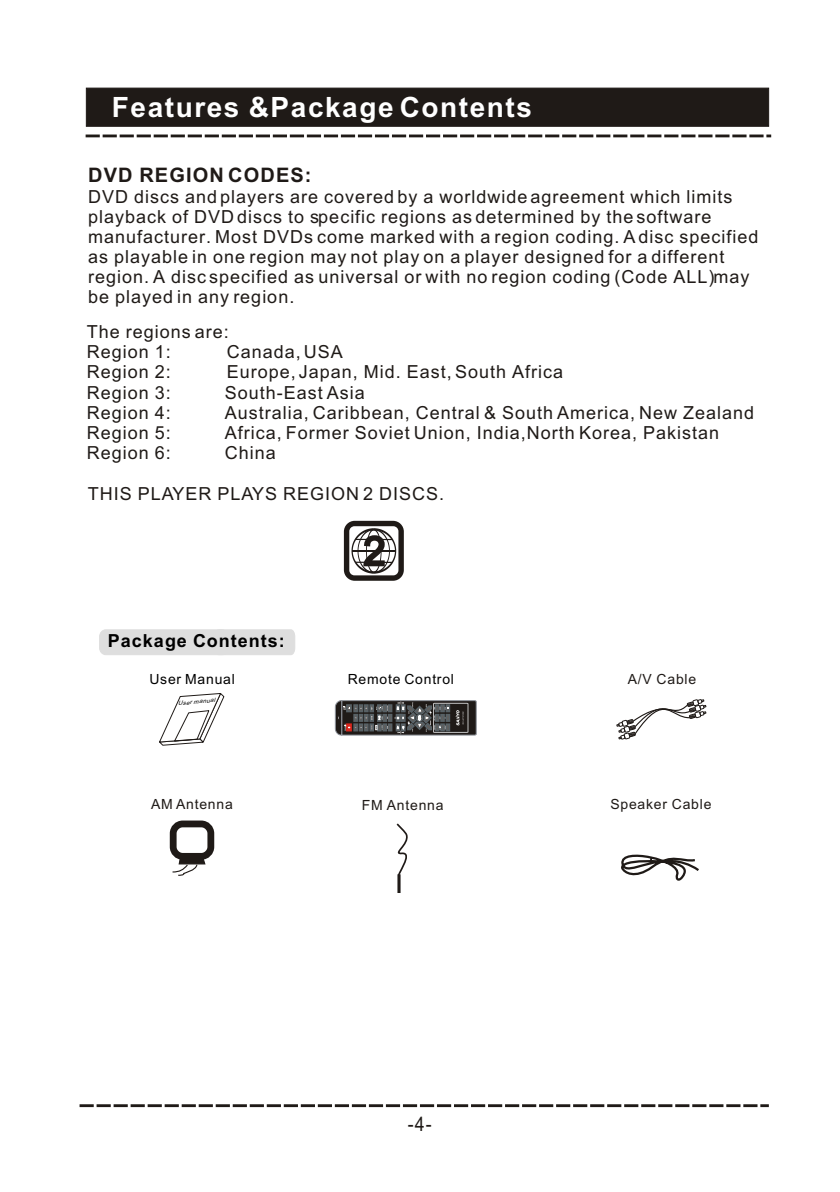
<style>
.page{position:relative;width:840px;height:1192px;background:#fff}
.page>*{position:absolute;margin:0;border:0;box-sizing:border-box;transform-origin:0 0}
.t1{font:700 28px "Arial";letter-spacing:.055em;color:#fff}
.t2{font:700 20px "Arial";letter-spacing:.055em;color:#1f1a17}
.t3{font:20px "Arial";color:#1f1a17;scale:.89 1}
.t4{font:18px/20.2px "Arial";letter-spacing:.055em;color:#1f1a17}
.t5{font:700 18px "Arial";letter-spacing:.055em;color:#000}
.t6{font:14px "Arial";letter-spacing:.055em;color:#1f1a17}
.t7{font:14px "Arial";letter-spacing:.055em;color:#000}
.t8{font:italic 5.6px "Arial";color:#000;scale:1.07 1}
</style>
<div class="page">
<div style="left:86px;top:88px;width:683px;height:39px;background:#1f1a17;border:1px solid #1f1a17"></div>
<svg style="left:86px;top:135px;width:685px;height:2px"></svg>
<svg style="left:344px;top:521px;width:60px;height:60px"></svg>
<div style="left:214px;top:629px;width:81px;height:26px;background:#dedede"></div>
<div style="left:99px;top:630px;width:129px;height:25px;background:#dedede;border:1px solid #dedede;border-radius:7px"></div>
<svg style="left:159px;top:693px;width:66px;height:53px"></svg>
<svg style="left:617px;top:699px;width:89px;height:41px"></svg>
<svg style="left:396px;top:823px;width:12px;height:51px"></svg>
<svg style="left:397px;top:874px;width:4px;height:19px"></svg>
<svg style="left:621px;top:854px;width:78px;height:27px"></svg>
<div style="left:170px;top:821px;width:44px;height:39px;border:7px solid #1f1a17;border-radius:10px"></div>
<svg style="left:172px;top:857px;width:34px;height:19px"></svg>
<svg style="left:334px;top:700px;width:143px;height:36px;background:#4f4e4e"></svg>
<svg style="left:80px;top:1104px;width:689px;height:3px;background:#54504d"></svg>
<h1 class="t1" style="left:112px;top:97px;width:422px">Features &amp;Package Contents</h1>
<p class="t2" style="left:88px;top:168px;width:225px">DVD REGION CODES:</p>
<p class="t4" style="left:88px;top:188px;width:672px">DVD discs and players are covered by a worldwide agreement which limits playback of DVD discs to specific regions as determined by the software manufacturer. Most DVDs come marked with a region coding. A disc specified as playable in one region may not play on a player designed for a different region. A disc specified as universal or with no region coding (Code ALL)may be played in any region.</p>
<p class="t4" style="left:87px;top:323px;width:144px">The regions are:<br>Region 1:</p>
<p class="t4" style="left:227px;top:344px;width:118px">Canada, USA</p>
<p class="t4" style="left:87px;top:364px;width:86px">Region 2:</p>
<p class="t4" style="left:227px;top:364px;width:338px">Europe, Japan, Mid. East, South Africa</p>
<p class="t4" style="left:87px;top:384px;width:86px">Region 3:</p>
<p class="t4" style="left:225px;top:384px;width:142px">South-East Asia</p>
<p class="t4" style="left:87px;top:404px;width:86px">Region 4:</p>
<p class="t4" style="left:225px;top:404px;width:531px">Australia, Caribbean, Central &amp; South America, New Zealand</p>
<p class="t4" style="left:87px;top:424px;width:86px">Region 5:</p>
<p class="t4" style="left:225px;top:424px;width:496px">Africa, Former Soviet Union, India,North Korea, Pakistan</p>
<p class="t4" style="left:87px;top:444px;width:86px">Region 6:</p>
<p class="t4" style="left:225px;top:444px;width:53px">China</p>
<p class="t4" style="left:88px;top:486px;width:358px">THIS PLAYER PLAYS REGION 2 DISCS.</p>
<p class="t5" style="left:108px;top:634px;width:178px">Package Contents:</p>
<p class="t7" style="left:149px;top:674px;width:87px">User Manual</p>
<p class="t7" style="left:348px;top:674px;width:108px">Remote Control</p>
<p class="t6" style="left:628px;top:674px;width:70px">A/V Cable</p>
<p class="t8" style="left:178px;top:701px;width:36px;rotate:-5deg">User manual</p>
<p class="t6" style="left:151px;top:799px;width:83px">AM Antenna</p>
<p class="t6" style="left:362px;top:800px;width:83px">FM Antenna</p>
<p class="t6" style="left:610px;top:798px;width:103px">Speaker Cable</p>
<p class="t3" style="left:408px;top:1116px;width:28px">-4-</p>
</div>
